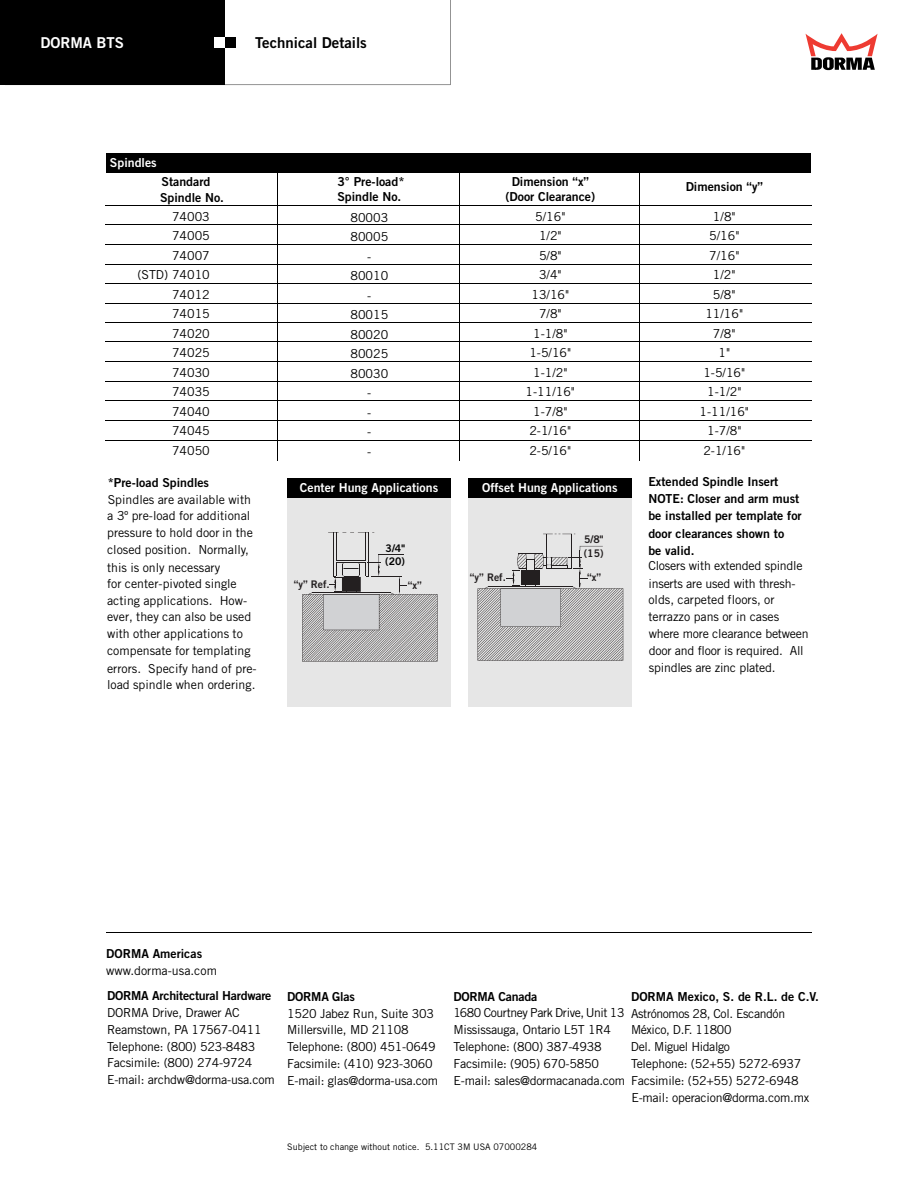
<style>
.page{position:relative;width:918px;height:1188px;background:#fff}
.page>*{position:absolute;margin:0;border:0;box-sizing:border-box;transform-origin:0 0}
.t1{font:15px "Trade Gothic LT Std Bd 2";color:#000}
.t2{font:15px "Trade Gothic LT Std Bd 2";color:#fff}
.t3{font:12.3px/17px "Trade Gothic LT Std";letter-spacing:-.02em;color:#000}
.t4{font:12.3px/16.8px "Trade Gothic LT Std";color:#000}
.t5{font:12.3px/17.1px "Trade Gothic LT Std Bd 2";color:#000}
.t6{font:12.3px "Trade Gothic LT Std Bd 2";color:#fff}
.t7{font:12.3px "Trade Gothic LT Std Bd 2";letter-spacing:-.02em;color:#000}
.t8{font:10.5px/13.5px "Trade Gothic LT Std Bd 2";color:#231f20}
.t9{font:10.5px/13.5px "Trade Gothic LT Std Bd 2";color:#000}
.t10{font:9px "Trade Gothic LT Std";color:#000}
</style>
<div class="page">
<svg style="left:225px;top:84px;width:225px;height:1px"></svg>
<div style="left:0;top:0;width:225px;height:85px;background:#000"></div>
<div style="left:214px;top:37px;width:11px;height:11px;background:#fff"></div>
<div style="left:225px;top:37px;width:11px;height:11px;background:#000"></div>
<svg style="left:806px;top:33px;width:72px;height:37px"></svg>
<hr style="left:106px;top:932px;width:706px;height:1px;background:#000">
<hr style="left:639px;top:173px;width:1px;height:287px;background:#000">
<hr style="left:460px;top:173px;width:1px;height:287px;background:#000">
<hr style="left:277px;top:173px;width:1px;height:287px;background:#000">
<hr style="left:106px;top:206px;width:706px;height:1px;background:#000">
<hr style="left:106px;top:225px;width:706px;height:1px;background:#000">
<hr style="left:106px;top:244px;width:706px;height:1px;background:#000">
<hr style="left:106px;top:264px;width:706px;height:1px;background:#000">
<hr style="left:106px;top:283px;width:706px;height:1px;background:#000">
<hr style="left:106px;top:303px;width:706px;height:1px;background:#000">
<hr style="left:106px;top:323px;width:706px;height:1px;background:#000">
<hr style="left:106px;top:342px;width:706px;height:1px;background:#000">
<hr style="left:106px;top:361px;width:706px;height:1px;background:#000">
<hr style="left:106px;top:381px;width:706px;height:1px;background:#000">
<hr style="left:106px;top:400px;width:706px;height:1px;background:#000">
<hr style="left:106px;top:420px;width:706px;height:1px;background:#000">
<hr style="left:106px;top:440px;width:706px;height:1px;background:#000">
<div style="left:287px;top:478px;width:164px;height:229px;background:#e6e6e6"></div>
<div style="left:287px;top:478px;width:164px;height:20px;background:#000"></div>
<div style="left:468px;top:478px;width:163px;height:229px;background:#e6e6e6"></div>
<div style="left:468px;top:478px;width:163px;height:20px;background:#000"></div>
<svg style="left:302px;top:532px;width:136px;height:130px"></svg>
<hr style="left:546px;top:534px;width:1px;height:35px;background:#231f20">
<hr style="left:571px;top:534px;width:1px;height:35px;background:#231f20">
<svg style="left:543px;top:534px;width:32px;height:1px"></svg>
<svg style="left:478px;top:546px;width:145px;height:115px"></svg>
<div style="left:106px;top:153px;width:704px;height:20px;background:#000"></div>
<p class="t2" style="left:40px;top:37px;width:85px">DORMA BTS</p>
<p class="t1" style="left:255px;top:37px;width:113px">Technical Details</p>
<p class="t6" style="left:110px;top:158px;width:48px">Spindles</p>
<p class="t5" style="left:160px;top:173px;width:65px;line-height:16px">Standard<br>Spindle No.</p>
<p class="t5" style="left:337px;top:174px;width:69px">3° Pre-load*</p>
<p class="t5" style="left:512px;top:175px;width:79px">Dimension “x”</p>
<p class="t5" style="left:686px;top:179px;width:79px">Dimension “y”</p>
<p class="t5" style="left:337px;top:189px;width:65px">Spindle No.</p>
<p class="t5" style="left:506px;top:190px;width:91px">(Door Clearance)</p>
<p class="t3" style="left:172px;top:209px;width:39px">74003</p>
<p class="t3" style="left:350px;top:210px;width:39px">80003</p>
<p class="t3" style="left:535px;top:209px;width:32px">5/16"</p>
<p class="t3" style="left:713px;top:209px;width:24px">1/8"</p>
<p class="t3" style="left:172px;top:229px;width:39px">74005</p>
<p class="t3" style="left:350px;top:230px;width:39px">80005</p>
<p class="t3" style="left:539px;top:229px;width:24px">1/2"</p>
<p class="t3" style="left:709px;top:229px;width:32px">5/16"</p>
<p class="t3" style="left:172px;top:248px;width:39px">74007</p>
<p class="t3" style="left:367px;top:249px;width:6px">-</p>
<p class="t3" style="left:539px;top:248px;width:24px">5/8"</p>
<p class="t3" style="left:709px;top:248px;width:32px">7/16"</p>
<p class="t4" style="left:137px;top:268px;width:74px">(STD) 74010</p>
<p class="t3" style="left:350px;top:269px;width:39px">80010</p>
<p class="t3" style="left:539px;top:268px;width:24px">3/4"</p>
<p class="t3" style="left:713px;top:268px;width:24px">1/2"</p>
<p class="t3" style="left:172px;top:287px;width:39px">74012</p>
<p class="t3" style="left:367px;top:288px;width:6px">-</p>
<p class="t3" style="left:531px;top:287px;width:39px">13/16"</p>
<p class="t3" style="left:713px;top:287px;width:24px">5/8"</p>
<p class="t3" style="left:172px;top:307px;width:39px">74015</p>
<p class="t3" style="left:350px;top:308px;width:39px">80015</p>
<p class="t3" style="left:539px;top:307px;width:24px">7/8"</p>
<p class="t3" style="left:705px;top:307px;width:39px">11/16"</p>
<p class="t3" style="left:172px;top:326px;width:39px">74020</p>
<p class="t3" style="left:350px;top:327px;width:39px">80020</p>
<p class="t3" style="left:533px;top:326px;width:36px">1-1/8"</p>
<p class="t3" style="left:713px;top:326px;width:24px">7/8"</p>
<p class="t3" style="left:172px;top:346px;width:39px">74025</p>
<p class="t3" style="left:350px;top:347px;width:39px">80025</p>
<p class="t3" style="left:529px;top:346px;width:43px">1-5/16"</p>
<p class="t3" style="left:718px;top:346px;width:13px">1"</p>
<p class="t3" style="left:172px;top:365px;width:39px">74030</p>
<p class="t3" style="left:350px;top:366px;width:39px">80030</p>
<p class="t3" style="left:533px;top:365px;width:36px">1-1/2"</p>
<p class="t3" style="left:703px;top:365px;width:43px">1-5/16"</p>
<p class="t3" style="left:172px;top:385px;width:39px">74035</p>
<p class="t3" style="left:367px;top:386px;width:6px">-</p>
<p class="t3" style="left:526px;top:385px;width:51px">1-11/16"</p>
<p class="t3" style="left:707px;top:385px;width:36px">1-1/2"</p>
<p class="t3" style="left:172px;top:404px;width:39px">74040</p>
<p class="t3" style="left:367px;top:405px;width:6px">-</p>
<p class="t3" style="left:533px;top:404px;width:36px">1-7/8"</p>
<p class="t3" style="left:700px;top:404px;width:51px">1-11/16"</p>
<p class="t3" style="left:172px;top:424px;width:39px">74045</p>
<p class="t3" style="left:367px;top:425px;width:6px">-</p>
<p class="t3" style="left:529px;top:424px;width:43px">2-1/16"</p>
<p class="t3" style="left:707px;top:424px;width:36px">1-7/8"</p>
<p class="t3" style="left:172px;top:443px;width:39px">74050</p>
<p class="t3" style="left:367px;top:444px;width:6px">-</p>
<p class="t3" style="left:529px;top:443px;width:43px">2-5/16"</p>
<p class="t3" style="left:703px;top:443px;width:43px">2-1/16"</p>
<p class="t5" style="left:648px;top:475px;width:155px">Extended Spindle Insert<br>NOTE: Closer and arm must be installed per template for door clearances shown to<br>be valid.</p>
<p class="t3" style="left:648px;top:558px;width:156px;line-height:17.5px">Closers with extended spindle inserts are used with thresh-</p>
<p class="t3" style="left:648px;top:592px;width:162px">olds, carpeted floors, or terrazzo pans or in cases where more clearance between door and floor is required. All spindles are zinc plated.</p>
<p class="t5" style="left:108px;top:474px;width:103px">*Pre-load Spindles</p>
<p class="t4" style="left:107px;top:493px;width:147px">Spindles are available with a 3º pre-load for additional pressure to hold door in the closed position. Normally, this is only necessary</p>
<p class="t4" style="left:107px;top:576px;width:142px;line-height:17.5px">for center-pivoted single acting applications. How-</p>
<p class="t4" style="left:107px;top:610px;width:151px">ever, they can also be used with other applications to compensate for templating errors. Specify hand of pre-</p>
<p class="t4" style="left:107px;top:677px;width:150px">load spindle when ordering.</p>
<p class="t6" style="left:300px;top:483px;width:140px">Center Hung Applications</p>
<p class="t6" style="left:482px;top:483px;width:137px">Offset Hung Applications</p>
<p class="t8" style="left:584px;top:534px;width:21px">5/8" (15)</p>
<p class="t9" style="left:385px;top:542px;width:21px">3/4" (20)</p>
<p class="t8" style="left:470px;top:572px;width:38px">“y” Ref.</p>
<p class="t8" style="left:587px;top:571px;width:15px">“x”</p>
<p class="t8" style="left:294px;top:579px;width:38px">“y” Ref.</p>
<p class="t8" style="left:408px;top:579px;width:15px">“x”</p>
<p class="t5" style="left:106px;top:946px;width:97px">DORMA Americas</p>
<p class="t4" style="left:106px;top:964px;width:112px">www.dorma-usa.com</p>
<p class="t7" style="left:107px;top:991px;width:166px">DORMA Architectural Hardware</p>
<p class="t3" style="left:107px;top:1005px;width:169px">DORMA Drive, Drawer AC<br>Reamstown, PA 17567-0411<br>Telephone: (800) 523-8483<br>Facsimile: (800) 274-9724<br>E-mail: archdw@dorma-usa.com</p>
<p class="t7" style="left:287px;top:992px;width:69px">DORMA Glas</p>
<p class="t3" style="left:287px;top:1006px;width:152px">1520 Jabez Run, Suite 303<br>Millersville, MD 21108<br>Telephone: (800) 451-0649<br>Facsimile: (410) 923-3060<br>E-mail: glas@dorma-usa.com</p>
<p class="t7" style="left:453px;top:992px;width:85px">DORMA Canada</p>
<p class="t3" style="left:453px;top:1006px;width:173px">1680 Courtney Park Drive,Unit 13<br>Mississauga, Ontario L5T 1R4<br>Telephone: (800) 387-4938<br>Facsimile: (905) 670-5850<br>E-mail: sales@dormacanada.com</p>
<p class="t5" style="left:631px;top:989px;width:189px">DORMA Mexico, S. de R.L. de C.V.</p>
<p class="t3" style="left:631px;top:1006px;width:180px">Astrónomos 28, Col. Escandón<br>México, D.F. 11800<br>Del. Miguel Hidalgo<br>Telephone: (52+55) 5272-6937<br>Facsimile: (52+55) 5272-6948<br>E-mail: operacion@dorma.com.mx</p>
<p class="t10" style="left:287px;top:1143px;width:252px">Subject to change without notice. 5.11CT 3M USA 07000284</p>
</div>
